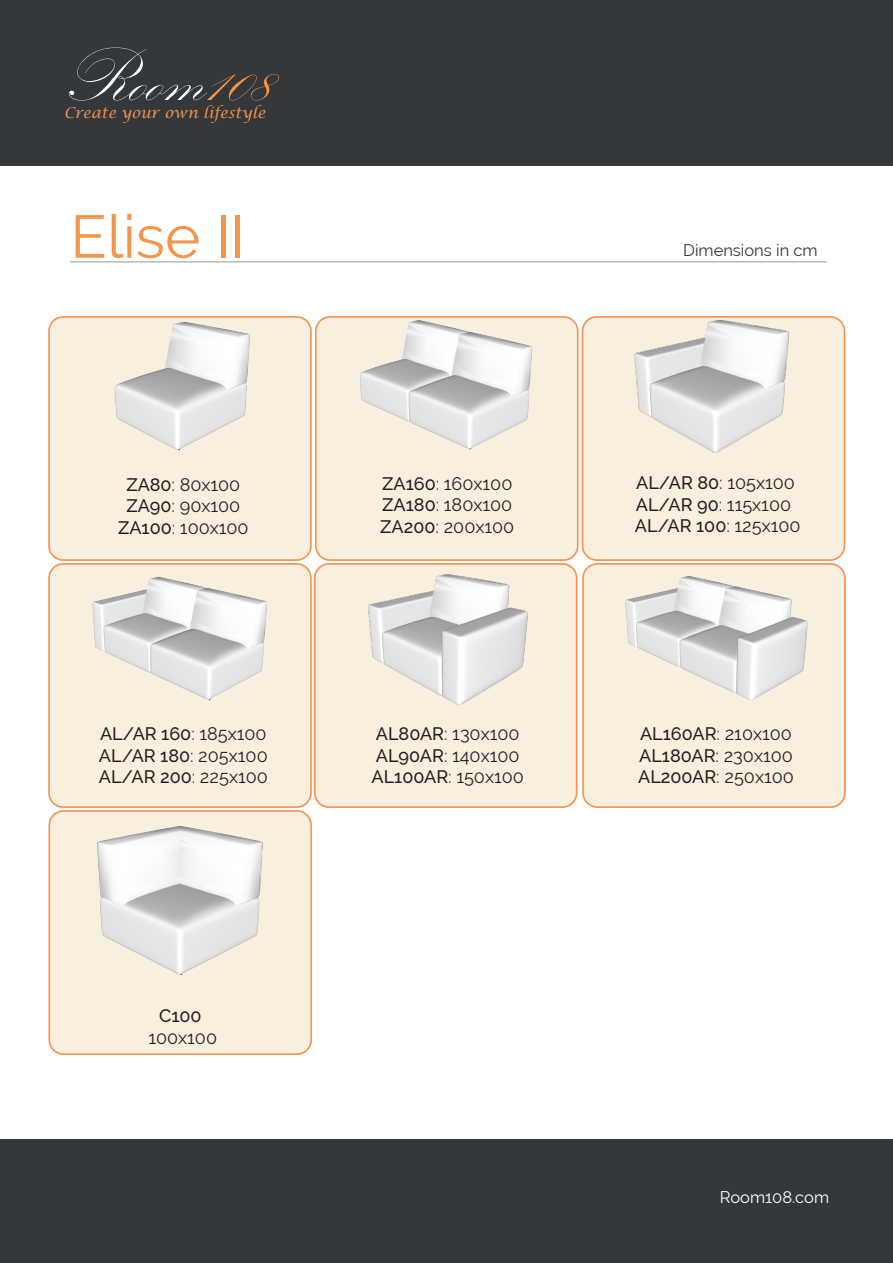
<style>
.page{position:relative;width:893px;height:1263px;background:#fff}
.page>*{position:absolute;margin:0;border:0;box-sizing:border-box;transform-origin:0 0}
.t1{font:77.4px "Kunstler Script";color:#fff}
.t2{font:60px "Raleway";color:#f69449}
.t3{font:18px "Raleway";color:#231f20}
.t4{font:500 18px "Raleway";color:#231f20}
.t5{font:16.5px "Raleway";color:#35393b}
.t6{font:16.5px "Raleway";color:#fff}
.t7{font:italic 15px "Lucida Calligraphy";color:#f49249}
.s1{color:#f69349}
.s2{font-weight:500}
.s3{font-weight:400}
</style>
<div class="page">
<div style="left:1px;top:0;width:892px;height:166px;background:#35383b"></div>
<div style="left:1px;top:1140px;width:892px;height:123px;background:#35383b"></div>
<div style="left:49px;top:317px;width:262px;height:243px;background:#f9efde;border-radius:14px"></div>
<div style="left:48px;top:316px;width:264px;height:245px;border:2px solid #f69351;border-radius:14px"></div>
<hr style="left:70px;top:261px;width:757px;height:1px;background:#959798">
<div style="left:583px;top:317px;width:261px;height:243px;background:#f9efde;border-radius:14px"></div>
<div style="left:582px;top:316px;width:263px;height:245px;border:2px solid #f69351;border-radius:14px"></div>
<div style="left:49px;top:564px;width:262px;height:243px;background:#f9efde;border-radius:14px"></div>
<div style="left:48px;top:563px;width:264px;height:245px;border:2px solid #f69351;border-radius:14px"></div>
<div style="left:315px;top:564px;width:262px;height:243px;background:#f9efde;border-radius:14px"></div>
<div style="left:314px;top:563px;width:263px;height:245px;border:2px solid #f69351;border-radius:14px"></div>
<div style="left:316px;top:317px;width:262px;height:243px;background:#f9efde;border-radius:14px"></div>
<div style="left:315px;top:316px;width:263px;height:245px;border:2px solid #f69351;border-radius:14px"></div>
<img style="left:355px;top:316px;width:184px;height:134px">
<img style="left:622px;top:317px;width:184px;height:136px">
<img style="left:92px;top:576px;width:175px;height:125px">
<img style="left:368px;top:574px;width:160px;height:131px">
<img style="left:91px;top:317px;width:184px;height:134px">
<div style="left:583px;top:564px;width:262px;height:243px;background:#f9efde;border-radius:14px"></div>
<div style="left:582px;top:563px;width:264px;height:245px;border:2px solid #f69351;border-radius:14px"></div>
<img style="left:625px;top:576px;width:183px;height:124px">
<div style="left:49px;top:811px;width:262px;height:243px;background:#f9efde;border-radius:14px"></div>
<div style="left:48px;top:810px;width:264px;height:245px;border:2px solid #f69351;border-radius:14px"></div>
<img style="left:97px;top:825px;width:166px;height:150px">
<h1 class="t1" style="left:60px;top:36px;width:212px">Room<span class="s1">108</span></h1>
<p class="t7" style="left:64px;top:104px;width:203px">Create your own lifestyle</p>
<p class="t2" style="left:70px;top:202px;width:177px">Elise II</p>
<p class="t3" style="left:126px;top:474px;width:115px"><span class="s2">ZA80</span>: 80x100</p>
<p class="t3" style="left:126px;top:495px;width:115px"><span class="s2">ZA90</span>: 90x100</p>
<p class="t3" style="left:118px;top:517px;width:132px"><span class="s2">ZA100</span>: 100x100</p>
<p class="t4" style="left:100px;top:723px;width:168px">AL/AR 160<span class="s3">: 185x100</span></p>
<p class="t4" style="left:99px;top:745px;width:170px">AL/AR 180<span class="s3">: 205x100</span></p>
<p class="t4" style="left:99px;top:767px;width:171px">AL/AR 200<span class="s3">: 225x100</span></p>
<p class="t4" style="left:159px;top:1005px;width:44px">C100</p>
<p class="t3" style="left:148px;top:1027px;width:70px">100x100</p>
<p class="t3" style="left:382px;top:473px;width:132px"><span class="s2">ZA160</span>: 160x100</p>
<p class="t3" style="left:382px;top:494px;width:131px"><span class="s2">ZA180</span>: 180x100</p>
<p class="t3" style="left:380px;top:516px;width:136px"><span class="s2">ZA200</span>: 200x100</p>
<p class="t3" style="left:376px;top:723px;width:145px"><span class="s2">AL80AR</span>: 130x100</p>
<p class="t3" style="left:376px;top:745px;width:145px"><span class="s2">AL90AR</span>: 140x100</p>
<p class="t3" style="left:372px;top:767px;width:154px"><span class="s2">AL100AR</span>: 150x100</p>
<p class="t5" style="left:683px;top:241px;width:136px">Dimensions in cm</p>
<p class="t3" style="left:636px;top:472px;width:160px"><span class="s2">AL/AR 80</span>: 105x100</p>
<p class="t3" style="left:636px;top:494px;width:157px"><span class="s2">AL/AR 90</span>: 115x100</p>
<p class="t4" style="left:635px;top:516px;width:167px">AL/AR 100<span class="s3">: 125x100</span></p>
<p class="t3" style="left:640px;top:723px;width:153px"><span class="s2">AL160AR</span>: 210x100</p>
<p class="t3" style="left:639px;top:745px;width:155px"><span class="s2">AL180AR</span>: 230x100</p>
<p class="t3" style="left:638px;top:767px;width:157px"><span class="s2">AL200AR</span>: 250x100</p>
<p class="t6" style="left:720px;top:1188px;width:111px">Room108.com</p>
</div>
